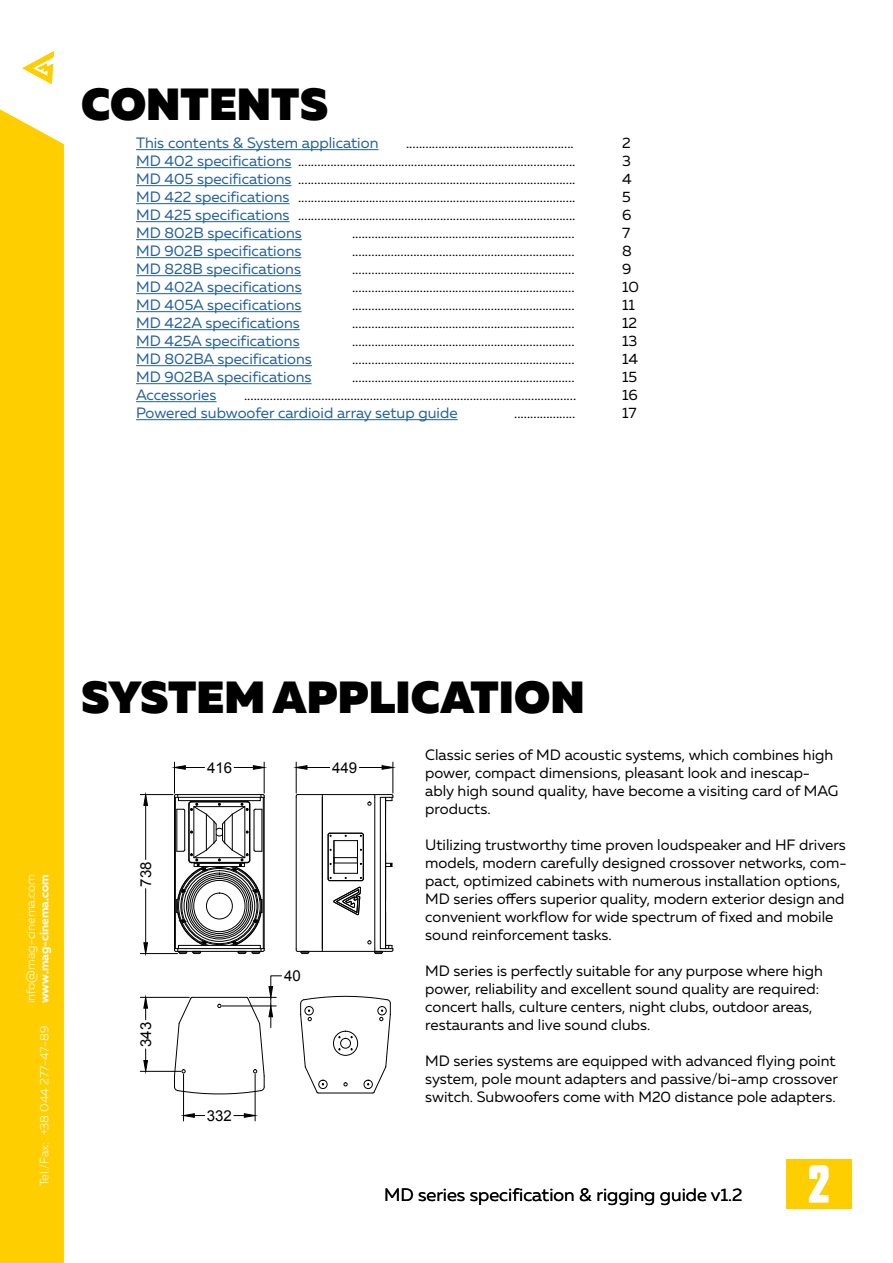
<style>
.page{position:relative;width:893px;height:1263px;background:#fff}
.page>*{position:absolute;margin:0;border:0;box-sizing:border-box;transform-origin:0 0}
.t1{font:900 45px "Muller";color:#000}
.t2{font:700 45px "Agency FB";color:#fff}
.t3{font:18px "Muller";color:#000}
.t4{font:15px/18px "Muller";color:#000}
.t5{font:15px "Muller";color:#215e9e}
.t6{font:15px "Arial";color:#000}
.t7{font:300 12px "Muller";color:#fff}
.t8{font:700 12px "Muller";color:#fff}
.s1{color:#215e9e}
</style>
<div class="page">
<div style="left:786px;top:1159px;width:65px;height:50px;background:#ffce00"></div>
<svg style="left:808px;top:1165px;width:21px;height:38px"></svg>
<hr style="left:136px;top:149px;width:242px;height:1px;background:#215e9e">
<hr style="left:136px;top:167px;width:155px;height:1px;background:#215e9e">
<hr style="left:136px;top:185px;width:156px;height:1px;background:#215e9e">
<hr style="left:136px;top:203px;width:154px;height:1px;background:#215e9e">
<hr style="left:136px;top:221px;width:154px;height:1px;background:#215e9e">
<hr style="left:136px;top:239px;width:166px;height:1px;background:#215e9e">
<hr style="left:136px;top:257px;width:165px;height:1px;background:#215e9e">
<hr style="left:136px;top:275px;width:165px;height:1px;background:#215e9e">
<hr style="left:136px;top:293px;width:166px;height:1px;background:#215e9e">
<hr style="left:136px;top:311px;width:166px;height:1px;background:#215e9e">
<hr style="left:136px;top:329px;width:164px;height:1px;background:#215e9e">
<hr style="left:136px;top:347px;width:164px;height:1px;background:#215e9e">
<hr style="left:136px;top:365px;width:176px;height:1px;background:#215e9e">
<hr style="left:136px;top:383px;width:175px;height:1px;background:#215e9e">
<hr style="left:136px;top:401px;width:81px;height:1px;background:#215e9e">
<hr style="left:136px;top:419px;width:322px;height:1px;background:#215e9e">
<hr style="left:296px;top:797px;width:1px;height:151px;background:#000">
<hr style="left:374px;top:797px;width:1px;height:151px;background:#000">
<hr style="left:322px;top:797px;width:1px;height:151px;background:#000">
<hr style="left:385px;top:797px;width:1px;height:151px;background:#000">
<hr style="left:380px;top:797px;width:1px;height:151px;background:#000">
<svg style="left:367px;top:794px;width:27px;height:15px"></svg>
<svg style="left:386px;top:863px;width:7px;height:4px"></svg>
<svg style="left:296px;top:940px;width:98px;height:14px"></svg>
<svg style="left:174px;top:794px;width:91px;height:160px"></svg>
<hr style="left:297px;top:794px;width:95px;height:1px;background:#000">
<hr style="left:328px;top:835px;width:1px;height:44px;background:#000">
<hr style="left:363px;top:835px;width:1px;height:44px;background:#000">
<svg style="left:328px;top:832px;width:3px;height:5px"></svg>
<svg style="left:360px;top:832px;width:4px;height:5px"></svg>
<hr style="left:330px;top:833px;width:32px;height:1px;background:#000">
<svg style="left:330px;top:857px;width:32px;height:8px"></svg>
<div style="left:334px;top:840px;width:24px;height:33px;border:1px solid #000"></div>
<hr style="left:318px;top:1093px;width:55px;height:1px;background:#000">
<svg style="left:328px;top:877px;width:36px;height:39px"></svg>
<hr style="left:140px;top:794px;width:33px;height:1px;background:#000">
<hr style="left:140px;top:953px;width:38px;height:1px;background:#000">
<hr style="left:145px;top:805px;width:1px;height:54px;background:#000">
<hr style="left:145px;top:889px;width:1px;height:54px;background:#000">
<svg style="left:143px;top:794px;width:5px;height:12px"></svg>
<svg style="left:143px;top:942px;width:5px;height:12px"></svg>
<hr style="left:264px;top:762px;width:1px;height:31px;background:#000">
<hr style="left:174px;top:762px;width:1px;height:31px;background:#000">
<svg style="left:234px;top:765px;width:31px;height:5px"></svg>
<svg style="left:175px;top:765px;width:30px;height:5px"></svg>
<hr style="left:296px;top:762px;width:1px;height:31px;background:#000">
<hr style="left:393px;top:762px;width:1px;height:31px;background:#000">
<svg style="left:295px;top:765px;width:35px;height:5px"></svg>
<svg style="left:359px;top:765px;width:35px;height:5px"></svg>
<hr style="left:183px;top:1074px;width:1px;height:47px;background:#000">
<hr style="left:255px;top:1074px;width:1px;height:47px;background:#000">
<svg style="left:183px;top:1113px;width:22px;height:5px"></svg>
<svg style="left:234px;top:1113px;width:22px;height:5px"></svg>
<hr style="left:140px;top:1071px;width:41px;height:1px;background:#000">
<hr style="left:140px;top:997px;width:49px;height:1px;background:#000">
<svg style="left:143px;top:1049px;width:5px;height:23px"></svg>
<svg style="left:143px;top:996px;width:5px;height:24px"></svg>
<svg style="left:174px;top:975px;width:108px;height:120px"></svg>
<svg style="left:300px;top:996px;width:91px;height:97px"></svg>
<div style="left:333px;top:1031px;width:25px;height:25px;border:1px solid #000;border-radius:50%"></div>
<div style="left:0;top:109px;width:64px;height:1154px;background:#ffce00"></div>
<svg style="left:22px;top:51px;width:32px;height:33px"></svg>
<h1 class="t1" style="left:81px;top:76px;width:249px">CONTENTS</h1>
<p class="t5" style="left:136px;top:133px;width:244px">This contents &amp; System application</p>
<p class="t4" style="left:406px;top:133px;width:169px">....................................................</p>
<p class="t4" style="left:622px;top:133px;width:10px">2</p>
<p class="t4" style="left:136px;top:151px;width:441px"><span class="s1">MD 402 specifications</span> ......................................................................................</p>
<p class="t4" style="left:622px;top:151px;width:10px">3</p>
<p class="t4" style="left:136px;top:169px;width:441px"><span class="s1">MD 405 specifications</span> ......................................................................................</p>
<p class="t4" style="left:622px;top:169px;width:11px">4</p>
<p class="t4" style="left:136px;top:187px;width:441px"><span class="s1">MD 422 specifications</span> ......................................................................................</p>
<p class="t4" style="left:622px;top:187px;width:10px">5</p>
<p class="t4" style="left:136px;top:205px;width:441px"><span class="s1">MD 425 specifications</span> ......................................................................................</p>
<p class="t4" style="left:622px;top:205px;width:11px">6</p>
<p class="t5" style="left:136px;top:223px;width:167px">MD 802B specifications</p>
<p class="t4" style="left:352px;top:223px;width:224px">.....................................................................</p>
<p class="t4" style="left:622px;top:223px;width:10px">7</p>
<p class="t5" style="left:136px;top:241px;width:167px">MD 902B specifications</p>
<p class="t4" style="left:352px;top:241px;width:224px">.....................................................................</p>
<p class="t4" style="left:622px;top:241px;width:11px">8</p>
<p class="t5" style="left:136px;top:259px;width:166px">MD 828B specifications</p>
<p class="t4" style="left:352px;top:259px;width:224px">.....................................................................</p>
<p class="t4" style="left:622px;top:259px;width:11px">9</p>
<p class="t5" style="left:136px;top:277px;width:167px">MD 402A specifications</p>
<p class="t4" style="left:352px;top:277px;width:224px">.....................................................................</p>
<p class="t4" style="left:622px;top:277px;width:18px">10</p>
<p class="t5" style="left:136px;top:295px;width:167px">MD 405A specifications</p>
<p class="t4" style="left:352px;top:295px;width:224px">.....................................................................</p>
<p class="t4" style="left:622px;top:295px;width:14px">11</p>
<p class="t5" style="left:136px;top:313px;width:165px">MD 422A specifications</p>
<p class="t4" style="left:352px;top:313px;width:224px">.....................................................................</p>
<p class="t4" style="left:622px;top:313px;width:17px">12</p>
<p class="t5" style="left:136px;top:331px;width:165px">MD 425A specifications</p>
<p class="t4" style="left:352px;top:331px;width:224px">.....................................................................</p>
<p class="t4" style="left:622px;top:331px;width:17px">13</p>
<p class="t5" style="left:136px;top:349px;width:177px">MD 802BA specifications</p>
<p class="t4" style="left:352px;top:349px;width:224px">.....................................................................</p>
<p class="t4" style="left:622px;top:349px;width:18px">14</p>
<p class="t5" style="left:136px;top:367px;width:177px">MD 902BA specifications</p>
<p class="t4" style="left:352px;top:367px;width:224px">.....................................................................</p>
<p class="t4" style="left:622px;top:367px;width:17px">15</p>
<p class="t5" style="left:136px;top:385px;width:82px">Accessories</p>
<p class="t4" style="left:244px;top:385px;width:334px">.......................................................................................................</p>
<p class="t4" style="left:622px;top:385px;width:17px">16</p>
<p class="t5" style="left:136px;top:403px;width:323px">Powered subwoofer cardioid array setup guide</p>
<p class="t4" style="left:514px;top:403px;width:63px">...................</p>
<p class="t4" style="left:622px;top:403px;width:16px">17</p>
<p class="t7" style="left:24px;top:1003px;width:131px;rotate:-90deg">info@mag-cinema.com</p>
<p class="t8" style="left:37px;top:1003px;width:130px;rotate:-90deg">www.mag-cinema.com</p>
<p class="t7" style="left:24px;top:939px;width:58px;rotate:-90deg">audio.com</p>
<p class="t8" style="left:37px;top:941px;width:59px;rotate:-90deg">audio.com</p>
<p class="t7" style="left:37px;top:1186px;width:162px;rotate:-90deg">Tel./Fax: +38 044 277-47-89</p>
<h1 class="t1" style="left:81px;top:668px;width:505px">SYSTEM APPLICATION</h1>
<p class="t6" style="left:136px;top:887px;width:27px;rotate:-90deg">738</p>
<p class="t6" style="left:136px;top:1047px;width:27px;rotate:-90deg">343</p>
<p class="t6" style="left:207px;top:758px;width:27px">416</p>
<p class="t6" style="left:332px;top:758px;width:27px">449</p>
<p class="t6" style="left:207px;top:1106px;width:27px">332</p>
<p class="t6" style="left:284px;top:966px;width:18px">40</p>
<p class="t4" style="left:425px;top:746px;width:415px">Classic series of MD acoustic systems, which combines high power, compact dimensions, pleasant look and inescap&shy;ably high sound quality, have become a visiting card of MAG products.</p>
<p class="t4" style="left:425px;top:836px;width:423px">Utilizing trustworthy time proven loudspeaker and HF drivers models, modern carefully designed crossover networks, com&shy;pact, optimized cabinets with numerous installation options, MD series offers superior quality, modern exterior design and convenient workflow for wide spectrum of fixed and mobile sound reinforcement tasks.</p>
<p class="t4" style="left:425px;top:962px;width:399px">MD series is perfectly suitable for any purpose where high power, reliability and excellent sound quality are required: concert halls, culture centers, night clubs, outdoor areas, restaurants and live sound clubs.</p>
<p class="t4" style="left:425px;top:1052px;width:414px">MD series systems are equipped with advanced flying point system, pole mount adapters and passive/bi-amp crossover switch. Subwoofers come with M20 distance pole adapters.</p>
<p class="t3" style="left:384px;top:1184px;width:360px">MD series specification &amp; rigging guide v1.2</p>
<h1 class="t2" style="left:809px;top:1156px;width:21px">2</h1>
</div>
